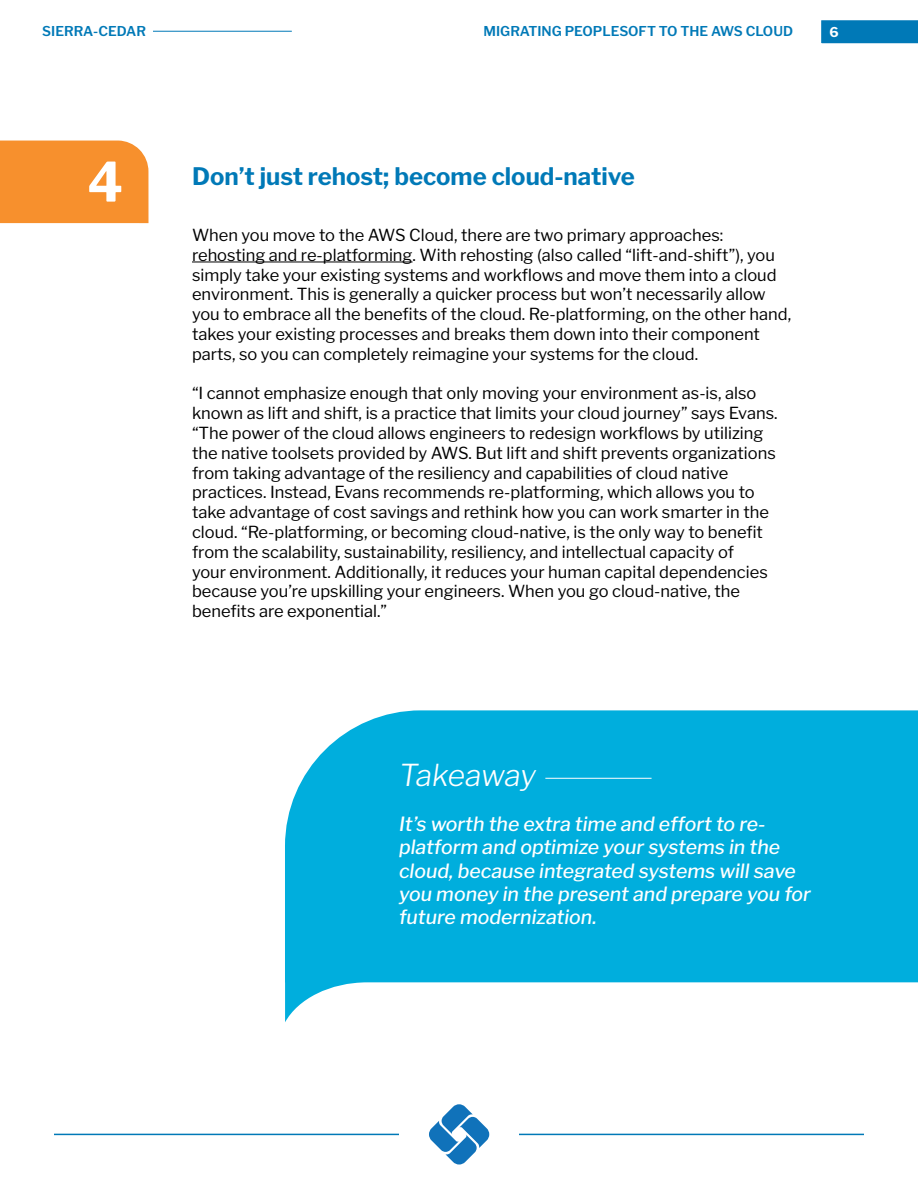
<style>
.page{position:relative;width:918px;height:1188px;background:#fff}
.page>*{position:absolute;margin:0;border:0;box-sizing:border-box;transform-origin:0 0}
.t1{font:700 54px "Libre Franklin";color:#fff;scale:.96 1}
.t2{font:italic 300 30px "Libre Franklin";letter-spacing:-.01em;color:#fff}
.t3{font:700 24px "Libre Franklin";color:#0079b7}
.t4{font:italic 500 19.5px/23.4px "Libre Franklin";color:#fff}
.t5{font:16.5px/19.8px "Libre Franklin";color:#000}
.t6{font:600 13.5px "Libre Franklin";color:#0079b7}
.t7{font:700 13.5px "Libre Franklin";color:#fff}
</style>
<div class="page">
<svg style="left:821px;top:20px;width:97px;height:24px;background:#0b7eba"></svg>
<hr style="left:153px;top:31px;width:139px;height:1px;background:#0079b7">
<svg style="left:429px;top:1104px;width:60px;height:61px"></svg>
<hr style="left:54px;top:1134px;width:345px;height:1px;background:#0079b7">
<hr style="left:519px;top:1134px;width:345px;height:1px;background:#0079b7">
<div style="left:0;top:141px;width:148px;height:83px;background:#f7902d"></div>
<hr style="left:192px;top:262px;width:221px;height:1px;background:#000">
<svg style="left:285px;top:710px;width:633px;height:312px;background:#24b9e1"></svg>
<hr style="left:545px;top:778px;width:107px;height:1px;background:#fff">
<p class="t6" style="left:42px;top:20px;width:105px">SIERRA-CEDAR</p>
<p class="t6" style="left:484px;top:20px;width:311px">MIGRATING PEOPLESOFT TO THE AWS CLOUD</p>
<p class="t7" style="left:830px;top:21px;width:11px">6</p>
<h1 class="t1" style="left:87px;top:140px;width:39px">4</h1>
<h3 class="t3" style="left:192px;top:158px;width:444px">Don’t just rehost; become cloud-native</h3>
<p class="t5" style="left:192px;top:224px;width:601px">When you move to the AWS Cloud, there are two primary approaches: rehosting and re-platforming. With rehosting (also called “lift-and-shift”), you simply take your existing systems and workflows and move them into a cloud environment. This is generally a quicker process but won’t necessarily allow you to embrace all the benefits of the cloud. Re-platforming, on the other hand, takes your existing processes and breaks them down into their component parts, so you can completely reimagine your systems for the cloud.</p>
<p class="t5" style="left:192px;top:382px;width:587px">“I cannot emphasize enough that only moving your environment as-is, also known as lift and shift, is a practice that limits your cloud journey” says Evans. “The power of the cloud allows engineers to redesign workflows by utilizing the native toolsets provided by AWS. But lift and shift prevents organizations from taking advantage of the resiliency and capabilities of cloud native practices. Instead, Evans recommends re-platforming, which allows you to take advantage of cost savings and rethink how you can work smarter in the cloud. “Re-platforming, or becoming cloud-native, is the only way to benefit from the scalability, sustainability, resiliency, and intellectual capacity of<br>your environment. Additionally, it reduces your human capital dependencies because you’re upskilling your engineers. When you go cloud-native, the benefits are exponential.”</p>
<h2 class="t2" style="left:399px;top:753px;width:139px">Takeaway</h2>
<p class="t4" style="left:399px;top:810px;width:413px">It’s worth the extra time and effort to re&shy;platform and optimize your systems in the cloud, because integrated systems will save you money in the present and prepare you for future modernization.</p>
</div>
